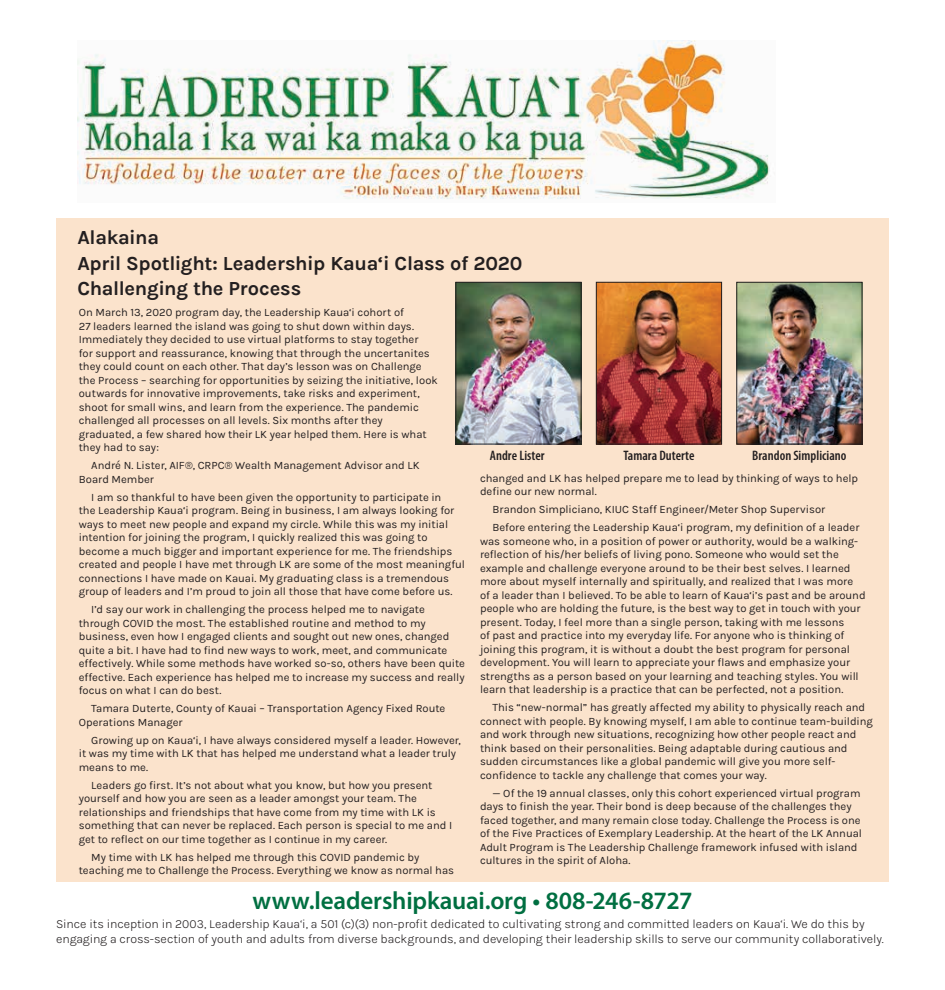
<style>
.page{position:relative;width:945px;height:990px;background:#fff}
.page>*{position:absolute;margin:0;border:0;box-sizing:border-box;transform-origin:0 0}
.t1{font:600 25px "Myriad Pro";letter-spacing:-.005em;color:#006f41}
.t2{font:700 20px/25.4px "Karla";letter-spacing:-.015em;color:#231f20}
.t3{font:600 condensed 13.75px "Myriad Pro";letter-spacing:.005em;color:#231f20}
.t4{font:300 12.5px/15px "Karla";letter-spacing:-.005em;color:#231f20}
.t5{font:11.25px/13.5px "Karla";color:#231f20}
</style>
<div class="page">
<div style="left:56px;top:219px;width:833px;height:663px;background:#fbe3cc"></div>
<img style="left:77px;top:41px;width:693px;height:158px">
<img style="left:739px;top:284px;width:121px;height:158px">
<div style="left:737px;top:282px;width:125px;height:162px;border:1px solid #231f20"></div>
<img style="left:598px;top:284px;width:122px;height:158px">
<div style="left:596px;top:282px;width:126px;height:162px;border:1px solid #231f20"></div>
<img style="left:458px;top:284px;width:121px;height:158px">
<div style="left:456px;top:282px;width:125px;height:162px;border:1px solid #231f20"></div>
<h2 class="t2" style="left:77px;top:224px;width:447px">Alakaina<br>April Spotlight: Leadership Kaua‘i Class of 2020<br>Challenging the Process</h2>
<p class="t5" style="left:79px;top:305px;width:361px">On March 13, 2020 program day, the Leadership Kaua‘i cohort of<br>27 leaders learned the island was going to shut down within days.<br>Immediately they decided to use virtual platforms to stay together<br>for support and reassurance, knowing that through the uncertanites they could count on each other. That day’s lesson was on Challenge the Process – searching for opportunities by seizing the initiative, look outwards for innovative improvements, take risks and experiment, shoot for small wins, and learn from the experience. The pandemic challenged all processes on all levels. Six months after they graduated, a few shared how their LK year helped them. Here is what they had to say:</p>
<p class="t5" style="left:79px;top:458px;width:342px;text-indent:12px">André N. Lister, AIF®, CRPC® Wealth Management Advisor and LK<br>Board Member</p>
<p class="t5" style="left:79px;top:490px;width:388px;text-indent:12px">I am so thankful to have been given the opportunity to participate in<br>the Leadership Kaua‘i program. Being in business, I am always looking for ways to meet new people and expand my circle. While this was my initial intention for joining the program, I quickly realized this was going to become a much bigger and important experience for me. The friendships created and people I have met through LK are some of the most meaningful connections I have made on Kauai. My graduating class is a tremendous group of leaders and I’m proud to join all those that have come before us.</p>
<p class="t5" style="left:79px;top:602px;width:388px;text-indent:12px">I’d say our work in challenging the process helped me to navigate through COVID the most. The established routine and method to my business, even how I engaged clients and sought out new ones, changed quite a bit. I have had to find new ways to work, meet, and communicate effectively. While some methods have worked so-so, others have been quite effective. Each experience has helped me to increase my success and really focus on what I can do best.</p>
<p class="t5" style="left:79px;top:701px;width:368px;text-indent:12px">Tamara Duterte, County of Kauai – Transportation Agency Fixed Route<br>Operations Manager</p>
<p class="t5" style="left:79px;top:733px;width:384px;text-indent:12px">Growing up on Kaua‘i, I have always considered myself a leader. However, it was my time with LK that has helped me understand what a leader truly means to me.</p>
<p class="t5" style="left:79px;top:778px;width:375px;text-indent:12px">Leaders go first. It’s not about what you know, but how you present yourself and how you are seen as a leader amongst your team. The relationships and friendships that have come from my time with LK is something that can never be replaced. Each person is special to me and I get to reflect on our time together as I continue in my career.</p>
<p class="t5" style="left:79px;top:850px;width:377px;text-indent:12px">My time with LK has helped me through this COVID pandemic by teaching me to Challenge the Process. Everything we know as normal has</p>
<p class="t3" style="left:490px;top:447px;width:56px">Andre Lister</p>
<p class="t3" style="left:623px;top:447px;width:73px">Tamara Duterte</p>
<p class="t3" style="left:752px;top:447px;width:96px">Brandon Simpliciano</p>
<p class="t5" style="left:480px;top:471px;width:380px">changed and LK has helped prepare me to lead by thinking of ways to help define our new normal.</p>
<p class="t5" style="left:493px;top:500px;width:368px;line-height:18px">Brandon Simpliciano, KIUC Staff Engineer/Meter Shop Supervisor<br>Before entering the Leadership Kaua‘i program, my definition of a leader</p>
<p class="t5" style="left:480px;top:534px;width:387px">was someone who, in a position of power or authority, would be a walking&shy;reflection of his/her beliefs of living pono. Someone who would set the example and challenge everyone around to be their best selves. I learned more about myself internally and spiritually, and realized that I was more of a leader than I believed. To be able to learn of Kaua‘i’s past and be around people who are holding the future, is the best way to get in touch with your present. Today, I feel more than a single person, taking with me lessons<br>of past and practice into my everyday life. For anyone who is thinking of joining this program, it is without a doubt the best program for personal development. You will learn to appreciate your flaws and emphasize your strengths as a person based on your learning and teaching styles. You will learn that leadership is a practice that can be perfected, not a position.</p>
<p class="t5" style="left:480px;top:701px;width:394px;text-indent:12px">This “new-normal” has greatly affected my ability to physically reach and connect with people. By knowing myself, I am able to continue team-building and work through new situations, recognizing how other people react and think based on their personalities. Being adaptable during cautious and sudden circumstances like a global pandemic will give you more self&shy;confidence to tackle any challenge that comes your way.</p>
<p class="t5" style="left:480px;top:786px;width:384px;text-indent:12px">— Of the 19 annual classes, only this cohort experienced virtual program days to finish the year. Their bond is deep because of the challenges they faced together, and many remain close today. Challenge the Process is one of the Five Practices of Exemplary Leadership. At the heart of the LK Annual Adult Program is The Leadership Challenge framework infused with island cultures in the spirit of Aloha.</p>
<h1 class="t1" style="left:253px;top:885px;width:441px">www.leadershipkauai.org • 808-246-8727</h1>
<p class="t4" style="left:56px;top:915px;width:829px">Since its inception in 2003, Leadership Kaua‘i, a 501 (c)(3) non-profit dedicated to cultivating strong and committed leaders on Kaua‘i. We do this by engaging a cross-section of youth and adults from diverse backgrounds, and developing their leadership skills to serve our community collaboratively.</p>
</div>
